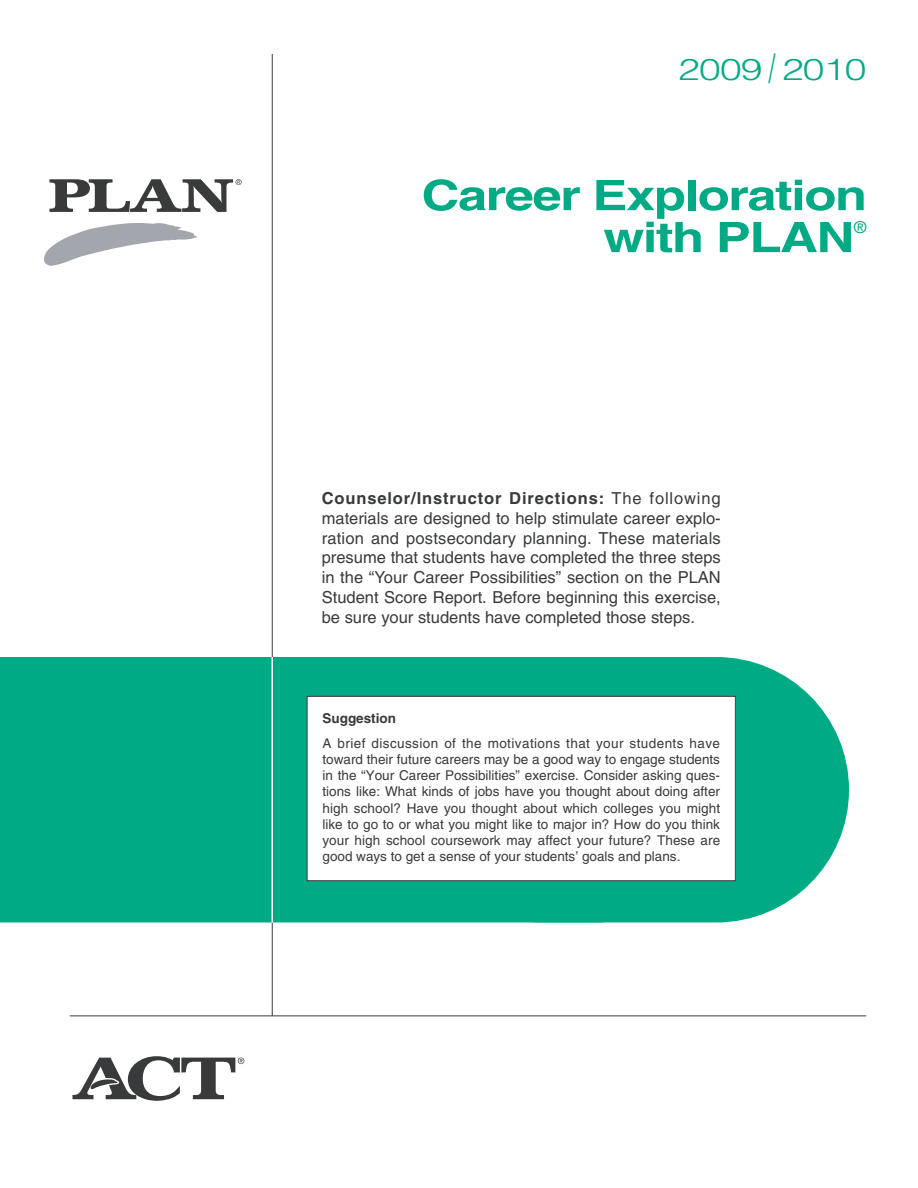
<style>
.page{position:relative;width:918px;height:1188px;background:#fff}
.page>*{position:absolute;margin:0;border:0;box-sizing:border-box;transform-origin:0 0}
.t1{font:700 42px/42px "Helvetica";letter-spacing:-.025em;color:#00aa85;text-align:right;scale:1.25 1}
.t2{font:300 30px "Helvetica";letter-spacing:-.02em;color:#00aa85;scale:1.3 1}
.t3{font:16.5px/19.8px "Helvetica";color:#383a3b;text-align:justify}
.t4{font:16.5px "Helvetica";color:#00aa85}
.t5{font:13.5px/16.2px "Helvetica";color:#383a3b;text-align:justify}
.t6{font:700 13.5px "Helvetica";color:#383a3b}
.s1{font-size:36px}
.s2{font-weight:700}
</style>
<div class="page">
<hr style="left:272px;top:54px;width:1px;height:962px;background:#383a3b">
<svg style="left:603px;top:657px;width:246px;height:265px"></svg>
<div style="left:1px;top:658px;width:601px;height:264px;background:#00aa85"></div>
<div style="left:0;top:657px;width:603px;height:265px;border:2px solid #00aa85"></div>
<hr style="left:272px;top:657px;width:1px;height:266px;background:#fff">
<hr style="left:70px;top:1016px;width:796px;height:1px;background:#383a3b">
<svg style="left:72px;top:1056px;width:172px;height:45px"></svg>
<svg style="left:44px;top:223px;width:153px;height:43px"></svg>
<svg style="left:49px;top:179px;width:193px;height:33px"></svg>
<div style="left:307px;top:696px;width:428px;height:185px;background:#fff"></div>
<div style="left:307px;top:696px;width:429px;height:185px;border:1px solid #383a3b"></div>
<h2 class="t2" style="left:678px;top:51px;width:146px">2009 <span class="s1">/</span> 2010</h2>
<h1 class="t1" style="left:421px;top:174px;width:358px">Career Exploration with PLAN</h1>
<p class="t4" style="left:854px;top:218px;width:14px">®</p>
<p class="t3" style="left:322px;top:488px;width:401px"><span class="s2">Counselor/Instructor Directions:</span> The following materials are designed to help stimulate career explo&shy;ration and postsecondary planning. These materials presume that students have completed the three steps in the “Your Career Possibilities” section on the PLAN Student Score Report. Before beginning this exercise, be sure your students have completed those steps.</p>
<p class="t6" style="left:322px;top:710px;width:75px">Suggestion</p>
<p class="t5" style="left:322px;top:735px;width:399px">A brief discussion of the motivations that your students have toward their future careers may be a good way to engage students in the “Your Career Possibilities” exercise. Consider asking ques&shy;tions like: What kinds of jobs have you thought about doing after high school? Have you thought about which colleges you might like to go to or what you might like to major in? How do you think your high school coursework may affect your future? These are good ways to get a sense of your students’ goals and plans.</p>
</div>
